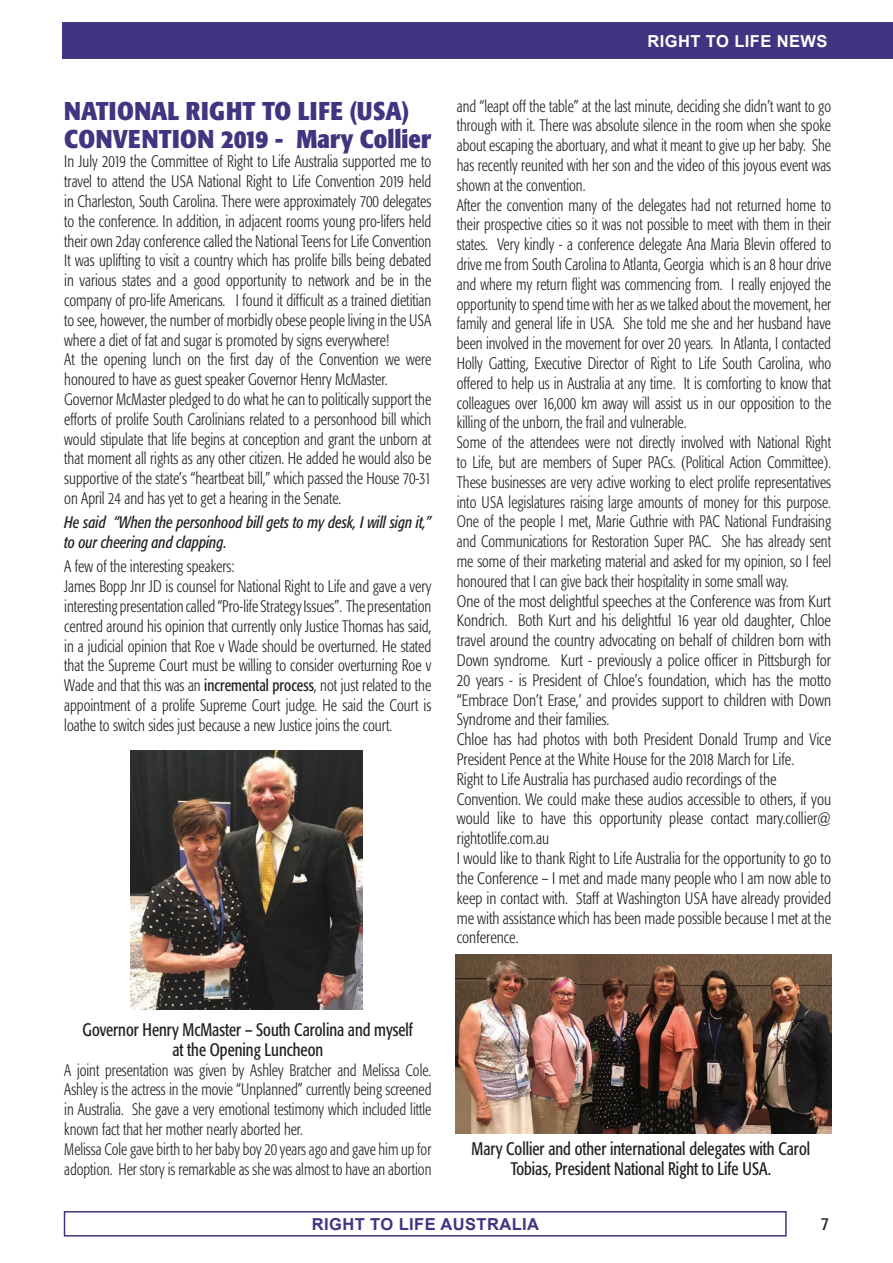
<style>
.page{position:relative;width:893px;height:1263px;background:#fff}
.page>*{position:absolute;margin:0;border:0;box-sizing:border-box;transform-origin:0 0}
.t1{font:700 condensed 25.5px/28px "Formata";color:#403580}
.t2{font:condensed 18px/19.8px "Formata";color:#231f20;text-align:center;scale:.9 1}
.t3{font:condensed 18px "Formata";color:#231f20}
.t4{font:300 condensed 16.5px/19.8px "Formata";color:#231f20;scale:.89 1}
.t5{font:300 condensed 16.5px/19.8px "Formata";color:#231f20;scale:.9 1}
.t6{font:italic condensed 16.5px/19.8px "Formata";color:#231f20;scale:.9 1}
.t7{font:700 16.5px "Arial";letter-spacing:.025em;color:#403580}
.t8{font:700 16.5px "Arial";letter-spacing:.025em;color:#fff}
.s1{font-weight:400}
</style>
<div class="page">
<img style="left:130px;top:750px;width:232px;height:259px">
<img style="left:456px;top:955px;width:375px;height:179px">
<div style="left:64px;top:1211px;width:723px;height:25px;border:2px solid #403580"></div>
<div style="left:63px;top:22px;width:830px;height:36px;background:#403580"></div>
<h1 class="t1" style="left:64px;top:96px;width:369px">NATIONAL RIGHT TO LIFE (USA)<br>CONVENTION 2019 - Mary Collier</h1>
<p class="t5" style="left:64px;top:152px;width:409px">In July 2019 the Committee of Right to Life Australia supported me to travel to attend the USA National Right to Life Convention 2019 held in Charleston, South Carolina. There were approximately 700 delegates to the conference. In addition, in adjacent rooms young pro-lifers held their own 2day conference called the National Teens for Life Convention It was uplifting to visit a country which has prolife bills being debated in various states and a good opportunity to network and be in the company of pro-life Americans. I found it difficult as a trained dietitian to see, however, the number of morbidly obese people living in the USA where a diet of fat and sugar is promoted by signs everywhere!<br>At the opening lunch on the first day of the Convention we were honoured to have as guest speaker Governor Henry McMaster.<br>Governor McMaster pledged to do what he can to politically support the efforts of prolife South Carolinians related to a personhood bill which would stipulate that life begins at conception and grant the unborn at that moment all rights as any other citizen. He added he would also be supportive of the state’s “heartbeat bill,” which passed the House 70-31 on April 24 and has yet to get a hearing in the Senate.</p>
<p class="t6" style="left:64px;top:513px;width:409px">He said “When the personhood bill gets to my desk, I will sign it,” to our cheering and clapping.</p>
<p class="t5" style="left:64px;top:557px;width:409px">A few of the interesting speakers:<br>James Bopp Jnr JD is counsel for National Right to Life and gave a very interesting presentation called “Pro-life Strategy Issues”. The presentation centred around his opinion that currently only Justice Thomas has said, in a judicial opinion that Roe v Wade should be overturned. He stated that the Supreme Court must be willing to consider overturning Roe v Wade and that this was an <span class="s1">incremental process</span>, not just related to the appointment of a prolife Supreme Court judge. He said the Court is loathe to switch sides just because a new Justice joins the court.</p>
<p class="t8" style="left:647px;top:30px;width:181px">RIGHT TO LIFE NEWS</p>
<p class="t4" style="left:457px;top:96px;width:422px">and “leapt off the table” at the last minute, deciding she didn’t want to go through with it. There was absolute silence in the room when she spoke about escaping the abortuary, and what it meant to give up her baby. She has recently reunited with her son and the video of this joyous event was shown at the convention.<br>After the convention many of the delegates had not returned home to their prospective cities so it was not possible to meet with them in their states. Very kindly - a conference delegate Ana Maria Blevin offered to drive me from South Carolina to Atlanta, Georgia which is an 8 hour drive and where my return flight was commencing from. I really enjoyed the opportunity to spend time with her as we talked about the movement, her family and general life in USA. She told me she and her husband have been involved in the movement for over 20 years. In Atlanta, I contacted Holly Gatting, Executive Director of Right to Life South Carolina, who offered to help us in Australia at any time. It is comforting to know that colleagues over 16,000 km away will assist us in our opposition to the killing of the unborn, the frail and vulnerable.<br>Some of the attendees were not directly involved with National Right to Life, but are members of Super PACs. (Political Action Committee).<br>These businesses are very active working to elect prolife representatives into USA legislatures raising large amounts of money for this purpose.<br>One of the people I met, Marie Guthrie with PAC National Fundraising and Communications for Restoration Super PAC. She has already sent me some of their marketing material and asked for my opinion, so I feel honoured that I can give back their hospitality in some small way.<br>One of the most delightful speeches at the Conference was from Kurt Kondrich. Both Kurt and his delightful 16 year old daughter, Chloe travel around the country advocating on behalf of children born with Down syndrome. Kurt - previously a police officer in Pittsburgh for 20 years - is President of Chloe’s foundation, which has the motto “Embrace Don’t Erase,’ and provides support to children with Down Syndrome and their families.<br>Chloe has had photos with both President Donald Trump and Vice President Pence at the White House for the 2018 March for Life.<br>Right to Life Australia has purchased audio recordings of the Convention. We could make these audios accessible to others, if you would like to have this opportunity please contact mary.collier@ rightotlife.com.au<br>I would like to thank Right to Life Australia for the opportunity to go to the Conference – I met and made many people who I am now able to keep in contact with. Staff at Washington USA have already provided me with assistance which has been made possible because I met at the conference.</p>
<p class="t2" style="left:83px;top:1020px;width:369px">Governor Henry McMaster – South Carolina and myself at the Opening Luncheon</p>
<p class="t4" style="left:64px;top:1060px;width:414px">A joint presentation was given by Ashley Bratcher and Melissa Cole.<br>Ashley is the actress in the movie “Unplanned” currently being screened in Australia. She gave a very emotional testimony which included little known fact that her mother nearly aborted her.<br>Melissa Cole gave birth to her baby boy 20 years ago and gave him up for adoption. Her story is remarkable as she was almost to have an abortion</p>
<p class="t2" style="left:472px;top:1139px;width:378px">Mary Collier and other international delegates with Carol<br>Tobias, President National Right to Life USA.</p>
<p class="t7" style="left:312px;top:1213px;width:229px">RIGHT TO LIFE AUSTRALIA</p>
<p class="t3" style="left:821px;top:1213px;width:10px">7</p>
</div>
